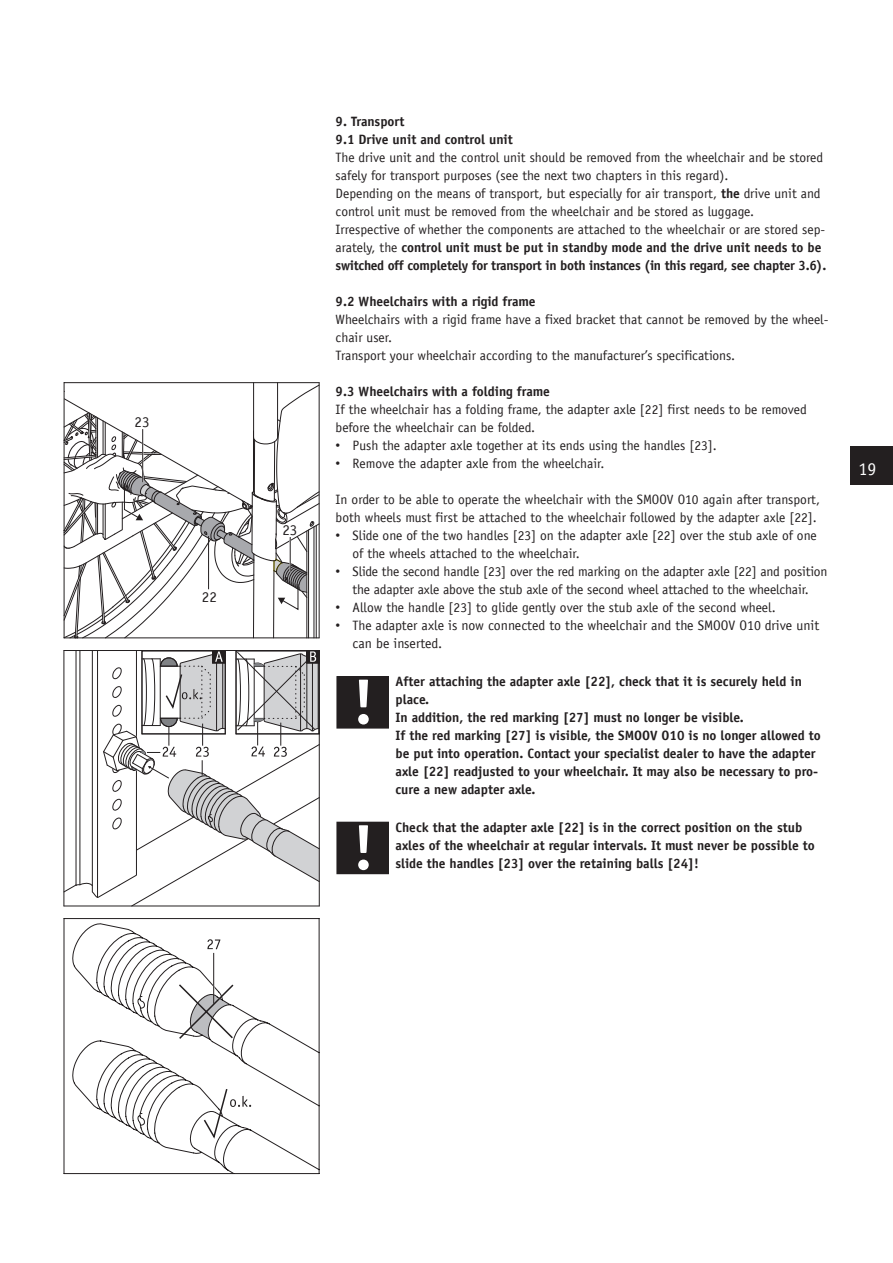
<style>
.page{position:relative;width:893px;height:1263px;background:#fff}
.page>*{position:absolute;margin:0;border:0;box-sizing:border-box;transform-origin:0 0}
.t1{font:18px "Officina Sans LT";color:#fff}
.t2{font:15px "Officina Sans LT";color:#231f20}
.t3{font:13.8px/18px "Officina Sans LT";color:#231f20}
.t4{font:13.5px/18px "Officina Sans LT";color:#231f20}
.t5{font:700 13.5px/18px "Officina Sans LT";color:#231f20}
.s1{font-weight:700}
.s2{font-size:13.8px}
.s3{font-family:"Arial"}
.s4{font-family:"Arial";font-size:13.5px}
.s5{font-size:13.5px}
</style>
<div class="page">
<div style="left:850px;top:446px;width:43px;height:39px;background:#231f20"></div>
<hr style="left:64px;top:906px;width:255px;height:1px;background:#231f20">
<svg style="left:63px;top:650px;width:257px;height:256px"></svg>
<hr style="left:64px;top:638px;width:255px;height:1px;background:#231f20">
<svg style="left:64px;top:382px;width:256px;height:256px"></svg>
<hr style="left:142px;top:429px;width:1px;height:53px;background:#231f20">
<hr style="left:289px;top:537px;width:2px;height:35px;background:#fff">
<hr style="left:290px;top:537px;width:1px;height:35px;background:#231f20">
<hr style="left:208px;top:536px;width:1px;height:53px;background:#231f20">
<svg style="left:64px;top:918px;width:256px;height:256px"></svg>
<hr style="left:213px;top:953px;width:1px;height:51px;background:#231f20">
<svg style="left:207px;top:939px;width:13px;height:10px"></svg>
<svg style="left:177px;top:983px;width:58px;height:57px"></svg>
<div style="left:337px;top:677px;width:51px;height:51px;background:#231f20"></div>
<div style="left:336px;top:676px;width:53px;height:53px;border:2px solid #231f20"></div>
<svg style="left:358px;top:680px;width:11px;height:44px"></svg>
<div style="left:337px;top:822px;width:51px;height:51px;background:#231f20"></div>
<div style="left:336px;top:822px;width:53px;height:52px;border:2px solid #231f20"></div>
<svg style="left:358px;top:825px;width:11px;height:45px"></svg>
<p class="t2" style="left:135px;top:413px;width:16px">23</p>
<p class="t2" style="left:202px;top:588px;width:16px">22</p>
<p class="t2" style="left:282px;top:521px;width:16px">23</p>
<p class="t5" style="left:336px;top:112px;width:179px">9. Transport<br>9.1 Drive unit and control unit</p>
<p class="t4" style="left:336px;top:148px;width:492px">The drive unit and the control unit should be removed from the wheelchair and be stored safely for transport purposes (see the next two chapters in this regard).<br>Depending on the means of transport, but especially for air transport, <span class="s1">the</span> drive unit and control unit must be removed from the wheelchair and be stored as luggage.<br>Irrespective of whether the components are attached to the wheelchair or are stored sep&shy;arately, the <span class="s1">control unit must be put in standby mode and the drive unit needs to be switched off completely for transport in both instances (in this regard, see chapter 3.6).</span></p>
<p class="t5" style="left:336px;top:292px;width:202px">9.2 Wheelchairs with a rigid frame</p>
<p class="t4" style="left:336px;top:310px;width:494px">Wheelchairs with a rigid frame have a fixed bracket that cannot be removed by the wheel&shy;chair user.<br>Transport your wheelchair according to the manufacturer’s specifications.</p>
<p class="t4" style="left:336px;top:382px;width:473px"><span class="s1">9.3 Wheelchairs with a folding frame<br></span>If the wheelchair has a folding frame, the <span class="s2">adapter axle</span> [22] first needs to be removed before the wheelchair can be folded.</p>
<p class="t4" style="left:336px;top:436px;width:383px"><span class="s3">•</span> Push the <span class="s2">adapter axle</span> together at its ends using the handles [23].</p>
<p class="t4" style="left:336px;top:454px;width:270px"><span class="s3">•</span> Remove the <span class="s2">adapter axle</span> from the wheelchair.</p>
<p class="t4" style="left:336px;top:490px;width:486px">In order to be able to operate the wheelchair with the SMOOV O10 again after transport, both wheels must first be attached to the wheelchair followed by the adapter axle [22].</p>
<p class="t4" style="left:353px;top:526px;width:466px;text-indent:-17px"><span class="s3">•</span> Slide one of the two handles [23] on the <span class="s2">adapter axle</span> [22] over the stub axle of one of the wheels attached to the wheelchair.</p>
<p class="t4" style="left:336px;top:562px;width:493px;text-align:center"><span class="s3">•</span> Slide the second handle [23] over the red marking on the <span class="s2">adapter axle</span> [22] and position the adapter axle above the stub axle of the second wheel attached to the wheelchair.</p>
<p class="t4" style="left:336px;top:598px;width:442px"><span class="s3">•</span> Allow the handle [23] to glide gently over the stub axle of the second wheel.</p>
<p class="t3" style="left:353px;top:616px;width:468px;text-indent:-17px"><span class="s4">•</span> <span class="s5">The</span> adapter axle is now connected to the wheelchair and the SMOOV O10 drive unit can be inserted.</p>
<p class="t5" style="left:395px;top:672px;width:427px">After attaching the adapter axle [22], check that it is securely held in place.<br>In addition, the red marking [27] must no longer be visible.<br>If the red marking [27] is visible, the SMOOV O10 is no longer allowed to be put into operation. Contact your specialist dealer to have the adapter axle [22] readjusted to your wheelchair. It may also be necessary to pro&shy;cure a new adapter axle.</p>
<p class="t5" style="left:395px;top:818px;width:421px">Check that the adapter axle [22] is in the correct position on the stub axles of the wheelchair at regular intervals. It must never be possible to slide the handles [23] over the retaining balls [24]!</p>
<h1 class="t1" style="left:858px;top:458px;width:19px">19</h1>
</div>
